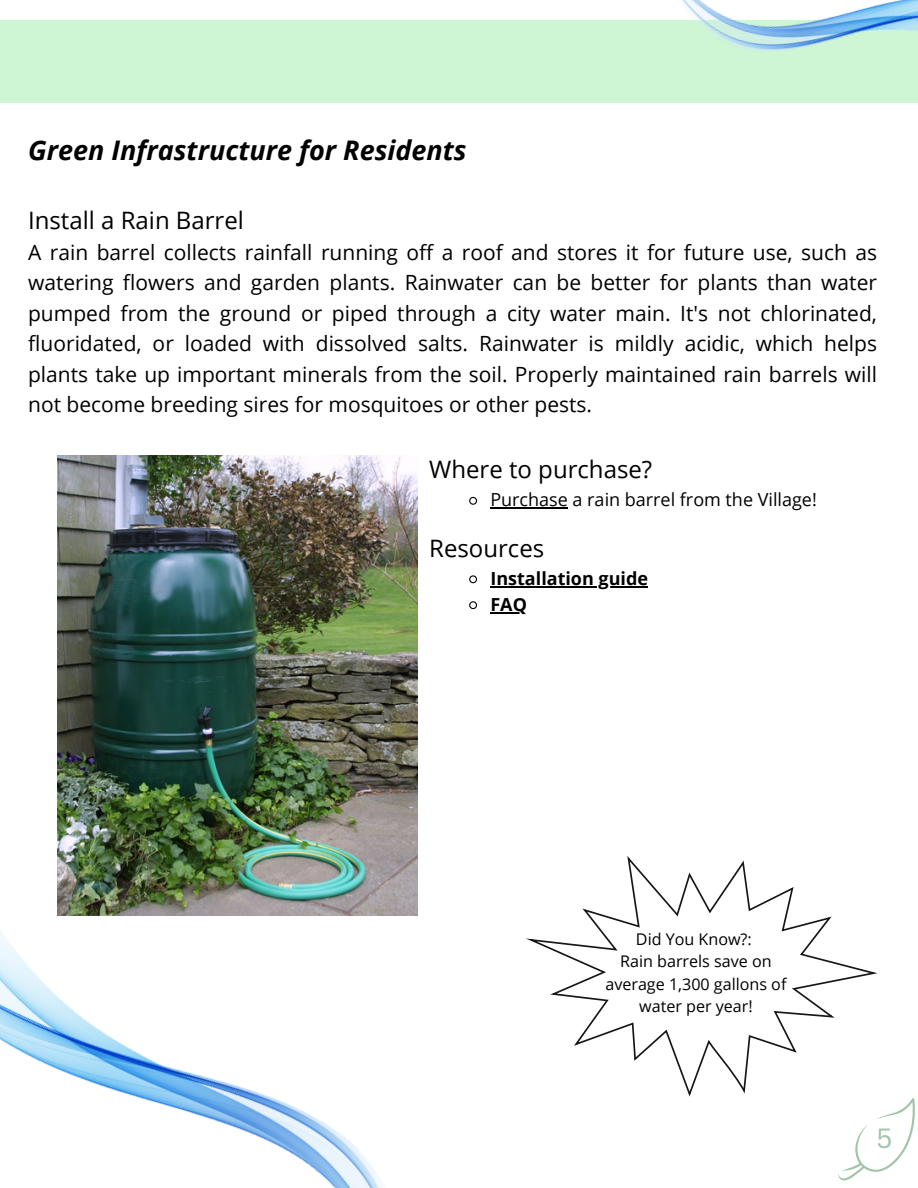
<style>
.page{position:relative;width:918px;height:1188px;background:#fff}
.page>*{position:absolute;margin:0;border:0;box-sizing:border-box;transform-origin:0 0}
.t1{font:italic 700 27px "Open Sans";color:#000}
.t2{font:27px "Canva Sans";color:#a2c4a8}
.t3{font:24px "Open Sans";color:#000}
.t4{font:21px/30.3px "Open Sans";color:#000;text-align:justify}
.t5{font:18px "Open Sans";color:#000}
.t6{font:700 18px "Open Sans";color:#000}
.t7{font:16.05px/22.2px "Open Sans";color:#000;text-align:center}
</style>
<div class="page">
<div style="left:0;top:21px;width:918px;height:82px;background:#cef6d5"></div>
<img style="left:0;top:783px;width:384px;height:405px">
<svg style="left:838px;top:1098px;width:77px;height:82px"></svg>
<img style="left:629px;top:0;width:289px;height:51px">
<img style="left:58px;top:456px;width:360px;height:460px">
<svg style="left:526px;top:856px;width:352px;height:241px"></svg>
<svg style="left:469px;top:575px;width:8px;height:9px"></svg>
<hr style="left:490px;top:586px;width:158px;height:1px;background:#000">
<svg style="left:469px;top:601px;width:8px;height:9px"></svg>
<hr style="left:490px;top:612px;width:37px;height:1px;background:#000">
<svg style="left:469px;top:496px;width:8px;height:9px"></svg>
<hr style="left:490px;top:508px;width:78px;height:1px;background:#000">
<p class="t1" style="left:28px;top:131px;width:440px">Green Infrastructure for Residents</p>
<p class="t3" style="left:28px;top:203px;width:217px">Install a Rain Barrel</p>
<p class="t4" style="left:28px;top:237px;width:850px">A rain barrel collects rainfall running off a roof and stores it for future use, such as watering flowers and garden plants. Rainwater can be better for plants than water pumped from the ground or piped through a city water main. It's not chlorinated, fluoridated, or loaded with dissolved salts. Rainwater is mildly acidic, which helps plants take up important minerals from the soil. Properly maintained rain barrels will not become breeding sires for mosquitoes or other pests.</p>
<p class="t3" style="left:429px;top:453px;width:225px">Where to purchase?</p>
<p class="t5" style="left:490px;top:487px;width:328px">Purchase a rain barrel from the Village!</p>
<p class="t3" style="left:429px;top:531px;width:117px">Resources</p>
<p class="t6" style="left:490px;top:566px;width:159px">Installation guide</p>
<p class="t6" style="left:490px;top:592px;width:38px">FAQ</p>
<p class="t7" style="left:636px;top:928px;width:117px">Did You Know?:</p>
<p class="t7" style="left:605px;top:950px;width:183px">Rain barrels save on average 1,300 gallons of water per year!</p>
<p class="t2" style="left:877px;top:1119px;width:17px">5</p>
</div>
